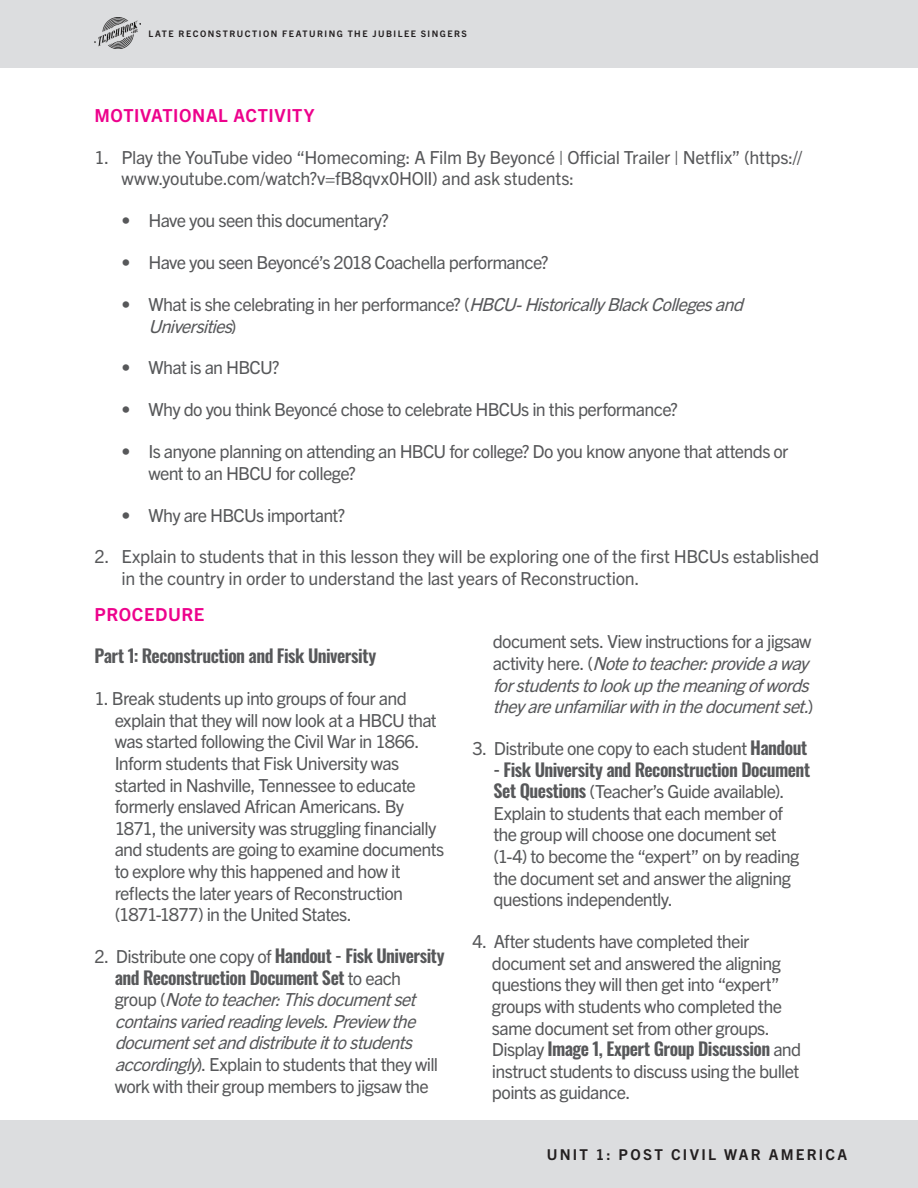
<style>
.page{position:relative;width:918px;height:1188px;background:#fff}
.page>*{position:absolute;margin:0;border:0;box-sizing:border-box;transform-origin:0 0}
.IMAGE__HANDOUT__CLIP_COPY{font:18px/21.6px "Trade Gothic Next LT Pro";letter-spacing:-.035em;color:#57585a}
.HANGING_NUMBERS{font:18px/21.6px "Trade Gothic Next LT Pro";letter-spacing:-.035em;color:#57585a}
.IMAGE__HANDOUT__CLIP_COPY-2{font:italic 18px/21.6px "Trade Gothic Next LT Pro";color:#57585a}
.IMAGE__HANDOUT__CLIP_COPY-3{font:18px/21.6px "Trade Gothic Next LT Pro";letter-spacing:-.015em;color:#57585a}
.IMAGE__HANDOUT__CLIP_COPY-4{font:600 18px "Oswald";letter-spacing:-.03em;color:#57585a}
.PINK_SECTION_HEADER{font:700 18px "Trade Gothic Next LT Pro";letter-spacing:.03em;color:#ed028c}
.t1{font:700 15px "Trade Gothic Next LT Pro";letter-spacing:.15em;color:#231f20}
.t2{font:700 9px "Trade Gothic Next LT Pro";letter-spacing:.165em;color:#231f20}
.s1{font-style:normal}
.s2{font-family:"Oswald";font-weight:600;font-style:normal}
.s3{font-family:"Oswald";font-weight:600}
</style>
<div class="page">
<div style="left:0;top:0;width:918px;height:68px;background:#dcdddf"></div>
<img style="left:94px;top:18px;width:46px;height:30px">
<div style="left:0;top:1120px;width:918px;height:68px;background:#dcdddf"></div>
<p class="t2" style="left:148px;top:28px;width:320px">LATE RECONSTRUCTION FEATURING THE JUBILEE SINGERS</p>
<p class="PINK_SECTION_HEADER" style="left:94px;top:103px;width:221px">MOTIVATIONAL ACTIVITY</p>
<p class="IMAGE__HANDOUT__CLIP_COPY-3" style="left:122px;top:145px;width:682px;text-indent:-27px">1. Play the YouTube video “Homecoming: A Film By Beyoncé | Official Trailer | Netflix” (https:// www.youtube.com/watch?v=fB8qvx0HOlI) and ask students:</p>
<p class="IMAGE__HANDOUT__CLIP_COPY" style="left:122px;top:209px;width:269px">• Have you seen this documentary?</p>
<p class="IMAGE__HANDOUT__CLIP_COPY" style="left:122px;top:251px;width:429px">• Have you seen Beyoncé’s 2018 Coachella performance?</p>
<p class="IMAGE__HANDOUT__CLIP_COPY-2" style="left:148px;top:292px;width:602px;text-indent:-27px"><span class="s1">• What is she celebrating in her performance? (</span>HBCU-HistoricallyBlackCollegesand<br>Universities<span class="s1">)</span></p>
<p class="IMAGE__HANDOUT__CLIP_COPY" style="left:122px;top:356px;width:160px">• What is an HBCU?</p>
<p class="IMAGE__HANDOUT__CLIP_COPY" style="left:122px;top:398px;width:558px">• Why do you think Beyoncé chose to celebrate HBCUs in this performance?</p>
<p class="IMAGE__HANDOUT__CLIP_COPY" style="left:148px;top:440px;width:641px;text-indent:-27px">• Is anyone planning on attending an HBCU for college? Do you know anyone that attends or went to an HBCU for college?</p>
<p class="IMAGE__HANDOUT__CLIP_COPY" style="left:122px;top:503px;width:225px">• Why are HBCUs important?</p>
<p class="IMAGE__HANDOUT__CLIP_COPY-3" style="left:122px;top:545px;width:699px;text-indent:-27px">2. Explain to students that in this lesson they will be exploring one of the first HBCUs established in the country in order to understand the last years of Reconstruction.</p>
<p class="PINK_SECTION_HEADER" style="left:94px;top:602px;width:111px">PROCEDURE</p>
<p class="IMAGE__HANDOUT__CLIP_COPY-4" style="left:94px;top:647px;width:283px">Part 1: Reconstruction and Fisk University</p>
<p class="IMAGE__HANDOUT__CLIP_COPY" style="left:115px;top:687px;width:331px;text-indent:-20px">1. Break students up into groups of four and explain that they will now look at a HBCU that was started following the Civil War in 1866.<br>Inform students that Fisk University was started in Nashville, Tennessee to educate formerly enslaved African Americans. By 1871, the university was struggling financially and students are going to examine documents to explore why this happened and how it reflects the later years of Reconstruction (1871-1877) in the United States.</p>
<p class="IMAGE__HANDOUT__CLIP_COPY-2" style="left:115px;top:944px;width:332px;text-indent:-20px"><span class="s1">2. Distribute one copy of</span> <span class="s2">Handout - Fisk University and Reconstruction Document Set</span> <span class="s1">to each<br>g r o u p (</span> Notetoteacher:Thisdocumentset containsvariedreadinglevels.Previewthe documentsetanddistributeittostudents accordingly<span class="s1">). Explain to students that they will work with their group members to jigsaw the</span></p>
<p class="IMAGE__HANDOUT__CLIP_COPY-2" style="left:493px;top:630px;width:324px"><span class="s1">document sets. View instructions for a jigsaw a c t i v i t y h e r e . (</span> Notetoteacher:provideaway forstudentstolookupthemeaningofwords theyareunfamiliarwithinthedocumentset.<span class="s1">)</span></p>
<p class="HANGING_NUMBERS" style="left:472px;top:737px;width:336px">3. Distribute one copy to each student <span class="s3">Handout</span></p>
<p class="HANGING_NUMBERS" style="left:493px;top:758px;width:318px"><span class="s3">- Fisk University and Reconstruction Document Set Questions</span> (Teacher’s Guide available).<br>Explain to students that each member of the group will choose one document set (1-4) to become the “expert” on by reading the document set and answer the aligning questions independently.</p>
<p class="HANGING_NUMBERS" style="left:492px;top:930px;width:311px;text-indent:-20px">4. After students have completed their document set and answered the aligning questions they will then get into “expert” groups with students who completed the same document set from other groups.<br>Display <span class="s3">Image 1, Expert Group Discussion</span> and instruct students to discuss using the bullet points as guidance.</p>
<p class="t1" style="left:547px;top:1144px;width:302px">UNIT 1: POST CIVIL WAR AMERICA</p>
</div>
